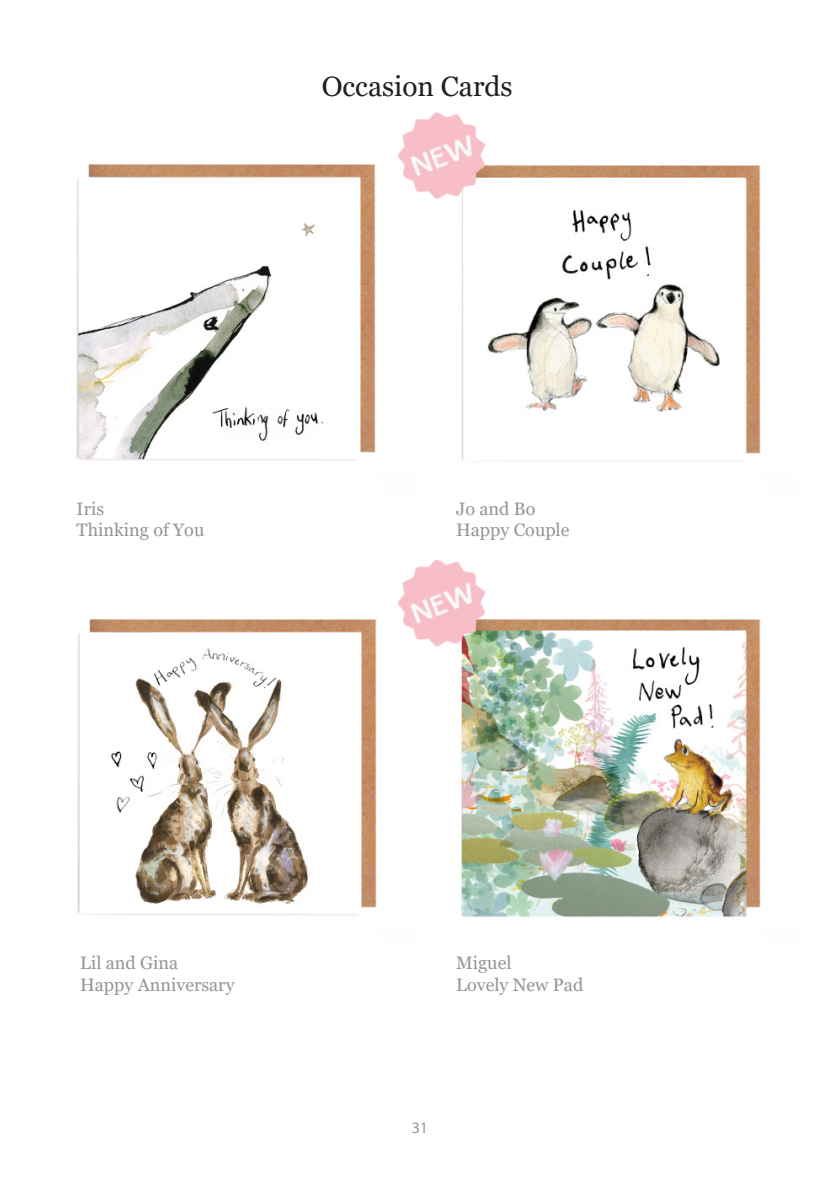
<style>
.page{position:relative;width:840px;height:1191px;background:#fff}
.page>*{position:absolute;margin:0;border:0;box-sizing:border-box;transform-origin:0 0}
.t1{font:28px "Georgia";color:#231f20}
.t2{font:18px "Georgia";color:#939598}
.t3{font:16px "Myriad Pro";color:#939598}
</style>
<div class="page">
<img style="left:77px;top:619px;width:300px;height:297px">
<img style="left:76px;top:164px;width:300px;height:297px">
<img style="left:461px;top:165px;width:300px;height:297px">
<img style="left:460px;top:619px;width:301px;height:299px">
<img style="left:397px;top:559px;width:102px;height:100px">
<img style="left:397px;top:112px;width:102px;height:100px">
<p class="t1" style="left:321px;top:70px;width:192px">Occasion Cards</p>
<p class="t2" style="left:77px;top:498px;width:29px">Iris</p>
<p class="t2" style="left:77px;top:519px;width:129px">Thinking of You</p>
<p class="t2" style="left:456px;top:498px;width:81px">Jo and Bo</p>
<p class="t2" style="left:456px;top:519px;width:115px">Happy Couple</p>
<p class="t2" style="left:80px;top:952px;width:100px">Lil and Gina</p>
<p class="t2" style="left:80px;top:973px;width:156px">Happy Anniversary</p>
<p class="t2" style="left:456px;top:952px;width:57px">Miguel</p>
<p class="t2" style="left:456px;top:973px;width:129px">Lovely New Pad</p>
<p class="t3" style="left:411px;top:1117px;width:18px">31</p>
</div>
